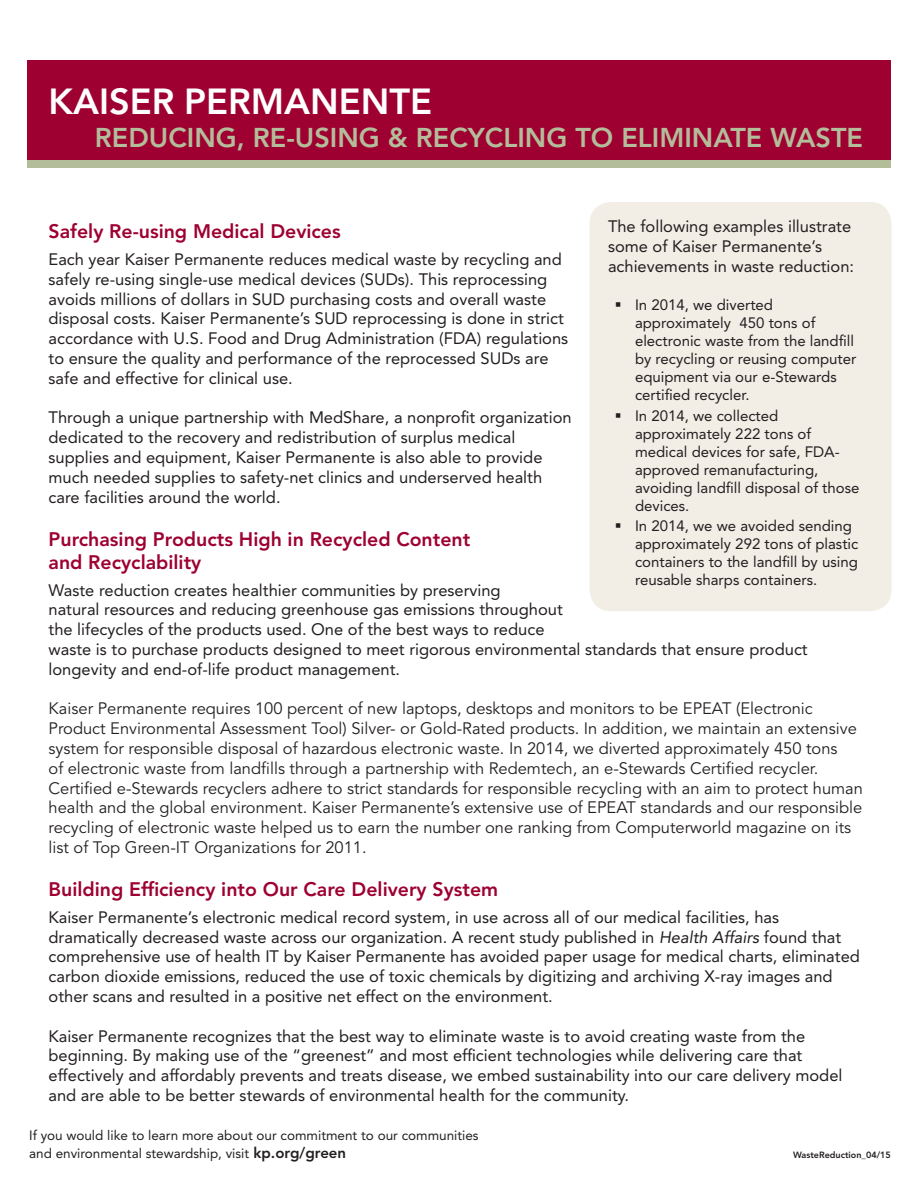
<style>
.page{position:relative;width:918px;height:1188px;background:#fff}
.page>*{position:absolute;margin:0;border:0;box-sizing:border-box;transform-origin:0 0}
.header1{font:800 36px "Avenir LT Std";color:#fff}
.header2{font:800 27px "Avenir LT Std";color:#b4bd9a}
.subhead{font:800 19.5px/23.4px "Avenir LT Std";color:#9e0131}
.t1{font:16.5px/19.8px "Avenir LT Std";color:#231f20}
.t2{font:16.5px/19.8px "Avenir LT Std";color:#231f20}
.t3{font:15px/18px "Avenir LT Std";color:#231f20}
.t4{font:13.5px/18px "Avenir LT Std";color:#231f20}
.Sub-Sub_head{font:800 9px "Avenir LT Std";color:#231f20}
.s1{font-style:italic}
.s2{font-weight:800;font-size:15px}
</style>
<div class="page">
<div style="left:27px;top:60px;width:864px;height:107px;background:#9e0131"></div>
<div style="left:27px;top:160px;width:864px;height:7px;background:#b4bd9a"></div>
<div style="left:590px;top:202px;width:302px;height:409px;background:#f2ede5;border-radius:22px"></div>
<p class="header1" style="left:49px;top:80px;width:385px">KAISER PERMANENTE</p>
<p class="header2" style="left:95px;top:121px;width:770px">REDUCING, RE-USING &amp; RECYCLING TO ELIMINATE WASTE</p>
<p class="t1" style="left:608px;top:216px;width:248px">The following examples illustrate some of Kaiser Permanente’s achievements in waste reduction:</p>
<p class="t3" style="left:635px;top:296px;width:223px">In 2014, we diverted approximately 450 tons of electronic waste from the landfill by recycling or reusing computer equipment via our e-Stewards certified recycler.</p>
<p class="t3" style="left:635px;top:407px;width:226px">In 2014, we collected approximately 222 tons of medical devices for safe, FDA&shy;approved remanufacturing, avoiding landfill disposal of those devices.</p>
<p class="t3" style="left:635px;top:517px;width:225px">In 2014, we we avoided sending approximately 292 tons of plastic containers to the landfill by using reusable sharps containers.</p>
<p class="subhead" style="left:49px;top:220px;width:294px">Safely Re-using Medical Devices</p>
<p class="t1" style="left:49px;top:249px;width:521px">Each year Kaiser Permanente reduces medical waste by recycling and safely re-using single-use medical devices (SUDs). This reprocessing avoids millions of dollars in SUD purchasing costs and overall waste disposal costs. Kaiser Permanente’s SUD reprocessing is done in strict accordance with U.S. Food and Drug Administration (FDA) regulations to ensure the quality and performance of the reprocessed SUDs are safe and effective for clinical use.</p>
<p class="t1" style="left:49px;top:408px;width:525px">Through a unique partnership with MedShare, a nonprofit organization dedicated to the recovery and redistribution of surplus medical supplies and equipment, Kaiser Permanente is also able to provide much needed supplies to safety-net clinics and underserved health care facilities around the world.</p>
<p class="subhead" style="left:49px;top:527px;width:423px">Purchasing Products High in Recycled Content and Recyclability</p>
<p class="t1" style="left:49px;top:580px;width:761px">Waste reduction creates healthier communities by preserving<br>natural resources and reducing greenhouse gas emissions throughout<br>the lifecycles of the products used. One of the best ways to reduce<br>waste is to purchase products designed to meet rigorous environmental standards that ensure product longevity and end-of-life product management.</p>
<p class="t2" style="left:49px;top:699px;width:816px">Kaiser Permanente requires 100 percent of new laptops, desktops and monitors to be EPEAT (Electronic Product Environmental Assessment Tool) Silver- or Gold-Rated products. In addition, we maintain an extensive system for responsible disposal of hazardous electronic waste. In 2014, we diverted approximately 450 tons<br>of electronic waste from landfills through a partnership with Redemtech, an e-Stewards Certified recycler.<br>Certified e-Stewards recyclers adhere to strict standards for responsible recycling with an aim to protect human health and the global environment. Kaiser Permanente’s extensive use of EPEAT standards and our responsible recycling of electronic waste helped us to earn the number one ranking from Computerworld magazine on its list of Top Green-IT Organizations for 2011.</p>
<p class="subhead" style="left:49px;top:878px;width:451px">Building Efficiency into Our Care Delivery System</p>
<p class="t1" style="left:49px;top:907px;width:813px">Kaiser Permanente’s electronic medical record system, in use across all of our medical facilities, has dramatically decreased waste across our organization. A recent study published in <span class="s1">Health Affairs</span> found that comprehensive use of health IT by Kaiser Permanente has avoided paper usage for medical charts, eliminated carbon dioxide emissions, reduced the use of toxic chemicals by digitizing and archiving X-ray images and other scans and resulted in a positive net effect on the environment.</p>
<p class="t1" style="left:49px;top:1026px;width:795px">Kaiser Permanente recognizes that the best way to eliminate waste is to avoid creating waste from the beginning. By making use of the “greenest” and most efficient technologies while delivering care that effectively and affordably prevents and treats disease, we embed sustainability into our care delivery model and are able to be better stewards of environmental health for the community.</p>
<p class="t4" style="left:29px;top:1126px;width:451px">If you would like to learn more about our commitment to our communities and environmental stewardship, visit <span class="s2">kp.org/green</span></p>
<p class="Sub-Sub_head" style="left:793px;top:1150px;width:99px">WasteReduction_04/15</p>
</div>
